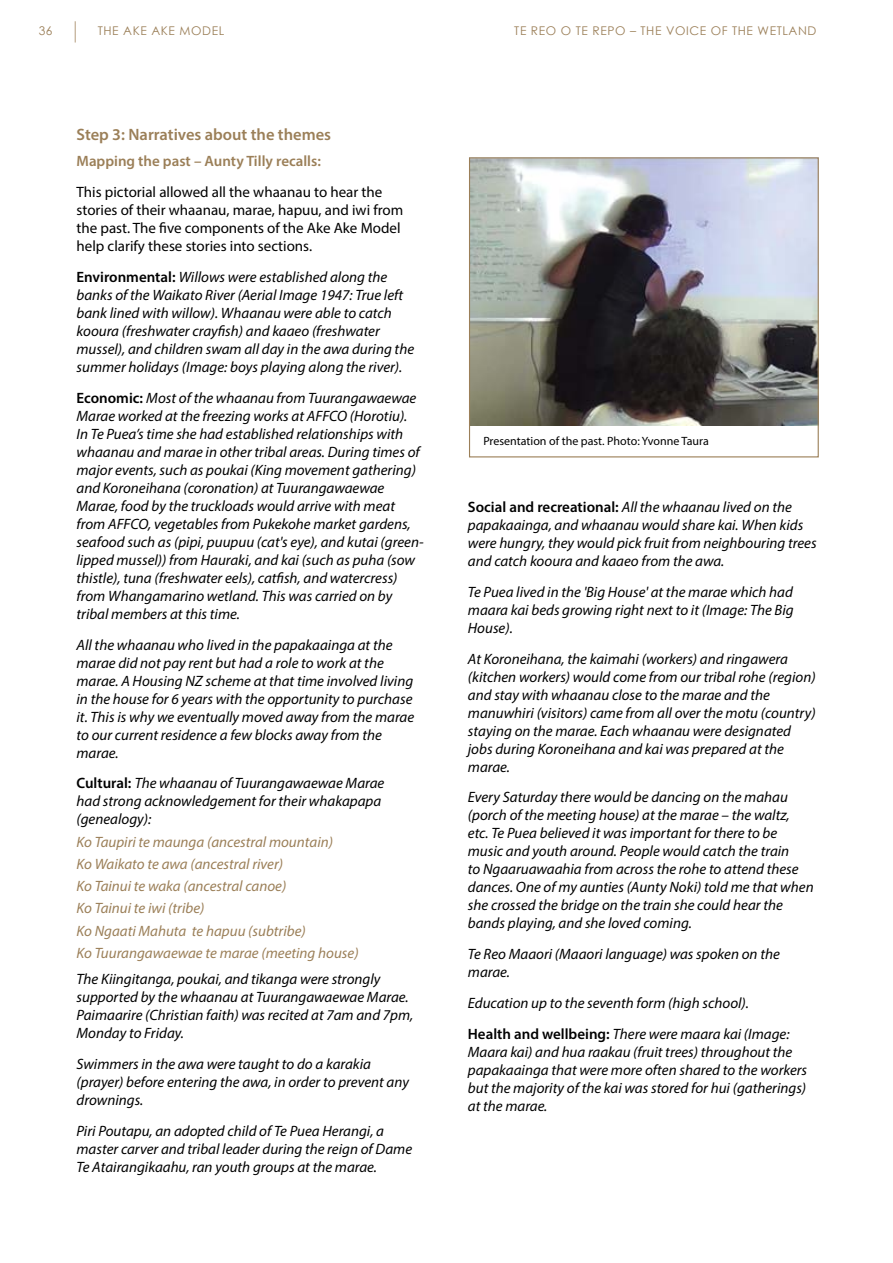
<style>
.page{position:relative;width:893px;height:1263px;background:#fff}
.page>*{position:absolute;margin:0;border:0;box-sizing:border-box;transform-origin:0 0}
.t1{font:600 16.5px "Myriad Pro";color:#9b7f58}
.t2{font:italic 15px/18px "Myriad Pro";color:#000}
.t3{font:italic 15px/22.2px "Myriad Pro";color:#9b7f58}
.t4{font:15px/18px "Myriad Pro";color:#000}
.t5{font:600 15px "Myriad Pro";color:#9b7f58}
.t6{font:12px "Century Gothic";letter-spacing:.05em;color:#9b7f58}
.t7{font:12px "Myriad Pro";color:#000}
.s1{font-weight:600;font-style:normal}
</style>
<div class="page">
<svg style="left:75px;top:21px;width:1px;height:22px"></svg>
<img style="left:471px;top:159px;width:346px;height:267px">
<div style="left:469px;top:157px;width:350px;height:300px;border:1px solid #9b7f58"></div>
<p class="t6" style="left:39px;top:22px;width:15px">36</p>
<p class="t6" style="left:98px;top:22px;width:128px">THE AKE AKE MODEL</p>
<p class="t6" style="left:514px;top:22px;width:304px">TE REO O TE REPO – THE VOICE OF THE WETLAND</p>
<p class="t1" style="left:77px;top:124px;width:256px">Step 3: Narratives about the themes</p>
<p class="t5" style="left:77px;top:152px;width:246px">Mapping the past – Aunty Tilly recalls:</p>
<p class="t4" style="left:77px;top:183px;width:328px">This pictorial allowed all the whaanau to hear the stories of their whaanau, marae, hapuu, and iwi from the past. The five components of the Ake Ake Model help clarify these stories into sections.</p>
<p class="t2" style="left:77px;top:268px;width:339px"><span class="s1">Environmental:</span> Willows were established along the banks of the Waikato River (Aerial Image 1947: True left bank lined with willow). Whaanau were able to catch kooura (freshwater crayfish) and kaaeo (freshwater mussel), and children swam all day in the awa during the summer holidays (Image: boys playing along the river).</p>
<p class="t2" style="left:77px;top:388px;width:349px"><span class="s1">Economic:</span> Most of the whaanau from Tuurangawaewae Marae worked at the freezing works at AFFCO (Horotiu).<br>In Te Puea’s time she had established relationships with whaanau and marae in other tribal areas. During times of major events, such as poukai (King movement gathering) and Koroneihana (coronation) at Tuurangawaewae Marae, food by the truckloads would arrive with meat from AFFCO, vegetables from Pukekohe market gardens, seafood such as (pipi, puupuu (cat's eye), and kutai (green&shy;lipped mussel)) from Hauraki, and kai (such as puha (sow thistle), tuna (freshwater eels), catfish, and watercress) from Whangamarino wetland. This was carried on by tribal members at this time.</p>
<p class="t2" style="left:77px;top:635px;width:339px">All the whaanau who lived in the papakaainga at the marae did not pay rent but had a role to work at the marae. A Housing NZ scheme at that time involved living in the house for 6 years with the opportunity to purchase it. This is why we eventually moved away from the marae to our current residence a few blocks away from the marae.</p>
<p class="t2" style="left:77px;top:774px;width:309px"><span class="s1">Cultural:</span> The whaanau of Tuurangawaewae Marae had strong acknowledgement for their whakapapa (genealogy):</p>
<p class="t3" style="left:77px;top:830px;width:284px">Ko Taupiri te maunga (ancestral mountain)<br>Ko Waikato te awa (ancestral river)<br>Ko Tainui te waka (ancestral canoe)<br>Ko Tainui te iwi (tribe)<br>Ko Ngaati Mahuta te hapuu (subtribe)<br>Ko Tuurangawaewae te marae (meeting house)</p>
<p class="t2" style="left:77px;top:970px;width:338px">The Kiingitanga, poukai, and tikanga were strongly supported by the whaanau at Tuurangawaewae Marae.<br>Paimaarire (Christian faith) was recited at 7am and 7pm, Monday to Friday.</p>
<p class="t2" style="left:77px;top:1055px;width:334px">Swimmers in the awa were taught to do a karakia (prayer) before entering the awa, in order to prevent any drownings.</p>
<p class="t2" style="left:77px;top:1121px;width:337px">Piri Poutapu, an adopted child of Te Puea Herangi, a master carver and tribal leader during the reign of Dame<br>Te Atairangikaahu, ran youth groups at the marae.</p>
<p class="t7" style="left:483px;top:433px;width:227px">Presentation of the past. Photo: Yvonne Taura</p>
<p class="t2" style="left:468px;top:498px;width:350px"><span class="s1">Social and recreational:</span> All the whaanau lived on the papakaainga, and whaanau would share kai. When kids were hungry, they would pick fruit from neighbouring trees and catch kooura and kaaeo from the awa.</p>
<p class="t2" style="left:468px;top:582px;width:327px;text-align:justify">Te Puea lived in the 'Big House' at the marae which had maara kai beds growing right next to it (Image: The Big House).</p>
<p class="t2" style="left:468px;top:649px;width:349px">At Koroneihana, the kaimahi (workers) and ringawera (kitchen workers) would come from our tribal rohe (region) and stay with whaanau close to the marae and the manuwhiri (visitors) came from all over the motu (country) staying on the marae. Each whaanau were designated jobs during Koroneihana and kai was prepared at the marae.</p>
<p class="t2" style="left:468px;top:788px;width:347px">Every Saturday there would be dancing on the mahau (porch of the meeting house) at the marae – the waltz, etc. Te Puea believed it was important for there to be music and youth around. People would catch the train<br>to Ngaaruawaahia from across the rohe to attend these dances. One of my aunties (Aunty Noki) told me that when she crossed the bridge on the train she could hear the bands playing, and she loved coming.</p>
<p class="t2" style="left:468px;top:945px;width:313px">Te Reo Maaori (Maaori language) was spoken on the marae.</p>
<p class="t2" style="left:468px;top:987px;width:323px;line-height:30.8px">Education up to the seventh form (high school).<br><span class="s1">Health and wellbeing:</span> There were maara kai (Image:</p>
<p class="t2" style="left:468px;top:1042px;width:341px">Maara kai) and hua raakau (fruit trees) throughout the papakaainga that were more often shared to the workers but the majority of the kai was stored for hui (gatherings) at the marae.</p>
</div>
